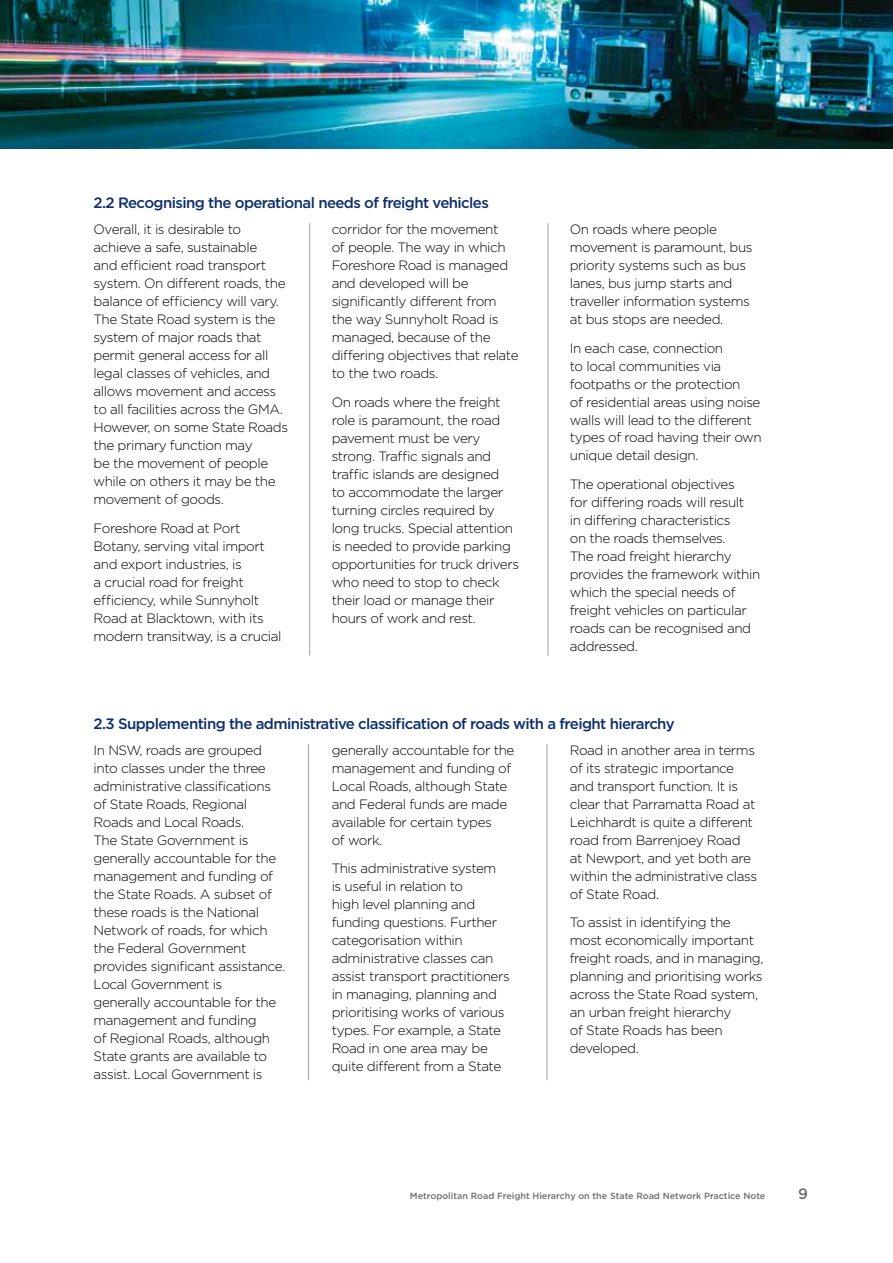
<style>
.page{position:relative;width:893px;height:1263px;background:#fff}
.page>*{position:absolute;margin:0;border:0;box-sizing:border-box;transform-origin:0 0}
.t1{font:500 15px "Gotham";letter-spacing:-.04em;color:#0d2d6c}
.t2{font:500 15px "Gotham";color:#6d6e71}
.t3{font:300 13.5px/18px "Gotham";letter-spacing:-.03em;color:#000}
.t4{font:500 9px "Gotham";color:#6d6e71}
</style>
<div class="page">
<hr style="left:309px;top:223px;width:1px;height:433px;background:#a7a9ac">
<hr style="left:547px;top:223px;width:2px;height:433px;background:#a7a9ac">
<hr style="left:308px;top:744px;width:1px;height:336px;background:#a7a9ac">
<hr style="left:546px;top:744px;width:1px;height:336px;background:#a7a9ac">
<img style="left:0;top:0;width:893px;height:149px">
<p class="t1" style="left:94px;top:192px;width:397px">2.2 Recognising the operational needs of freight vehicles</p>
<p class="t3" style="left:94px;top:220px;width:196px">Overall, it is desirable to achieve a safe, sustainable<br>and efficient road transport system. On different roads, the balance of efficiency will vary.<br>The State Road system is the system of major roads that permit general access for all legal classes of vehicles, and allows movement and access to all facilities across the GMA.<br>However, on some State Roads the primary function may<br>be the movement of people while on others it may be the movement of goods.</p>
<p class="t3" style="left:94px;top:518px;width:190px">Foreshore Road at Port<br>Botany, serving vital import and export industries, is<br>a crucial road for freight efficiency, while Sunnyholt<br>Road at Blacktown, with its modern transitway, is a crucial</p>
<p class="t3" style="left:332px;top:220px;width:188px">corridor for the movement<br>of people. The way in which<br>Foreshore Road is managed and developed will be significantly different from the way Sunnyholt Road is managed, because of the differing objectives that relate to the two roads.</p>
<p class="t3" style="left:332px;top:392px;width:189px">On roads where the freight role is paramount, the road pavement must be very strong. Traffic signals and traffic islands are designed<br>to accommodate the larger turning circles required by long trucks. Special attention is needed to provide parking opportunities for truck drivers who need to stop to check their load or manage their hours of work and rest.</p>
<p class="t3" style="left:570px;top:220px;width:184px">On roads where people movement is paramount, bus priority systems such as bus lanes, bus jump starts and traveller information systems at bus stops are needed.</p>
<p class="t3" style="left:570px;top:338px;width:193px">In each case, connection<br>to local communities via footpaths or the protection<br>of residential areas using noise walls will lead to the different types of road having their own unique detail design.</p>
<p class="t3" style="left:570px;top:475px;width:192px">The operational objectives<br>for differing roads will result<br>in differing characteristics<br>on the roads themselves.<br>The road freight hierarchy provides the framework within which the special needs of freight vehicles on particular roads can be recognised and addressed.</p>
<p class="t1" style="left:94px;top:713px;width:583px">2.3 Supplementing the administrative classification of roads with a freight hierarchy</p>
<p class="t3" style="left:94px;top:741px;width:193px">In NSW, roads are grouped into classes under the three administrative classifications of State Roads, Regional<br>Roads and Local Roads.<br>The State Government is generally accountable for the management and funding of the State Roads. A subset of these roads is the National<br>Network of roads, for which the Federal Government provides significant assistance.<br>Local Government is<br>generally accountable for the management and funding<br>of Regional Roads, although<br>State grants are available to assist. Local Government is</p>
<p class="t3" style="left:332px;top:740px;width:184px">generally accountable for the management and funding of<br>Local Roads, although State and Federal funds are made available for certain types<br>of work.</p>
<p class="t3" style="left:332px;top:859px;width:180px">This administrative system<br>is useful in relation to<br>high level planning and funding questions. Further categorisation within administrative classes can assist transport practitioners in managing, planning and prioritising works of various types. For example, a State<br>Road in one area may be quite different from a State</p>
<p class="t3" style="left:570px;top:740px;width:189px">Road in another area in terms of its strategic importance and transport function. It is clear that Parramatta Road at<br>Leichhardt is quite a different road from Barrenjoey Road<br>at Newport, and yet both are within the administrative class of State Road.</p>
<p class="t3" style="left:570px;top:913px;width:195px">To assist in identifying the most economically important freight roads, and in managing, planning and prioritising works across the State Road system, an urban freight hierarchy<br>of State Roads has been developed.</p>
<p class="t4" style="left:410px;top:1190px;width:357px">Metropolitan Road Freight Hierarchy on the State Road Network Practice Note</p>
<p class="t2" style="left:798px;top:1184px;width:11px">9</p>
</div>
